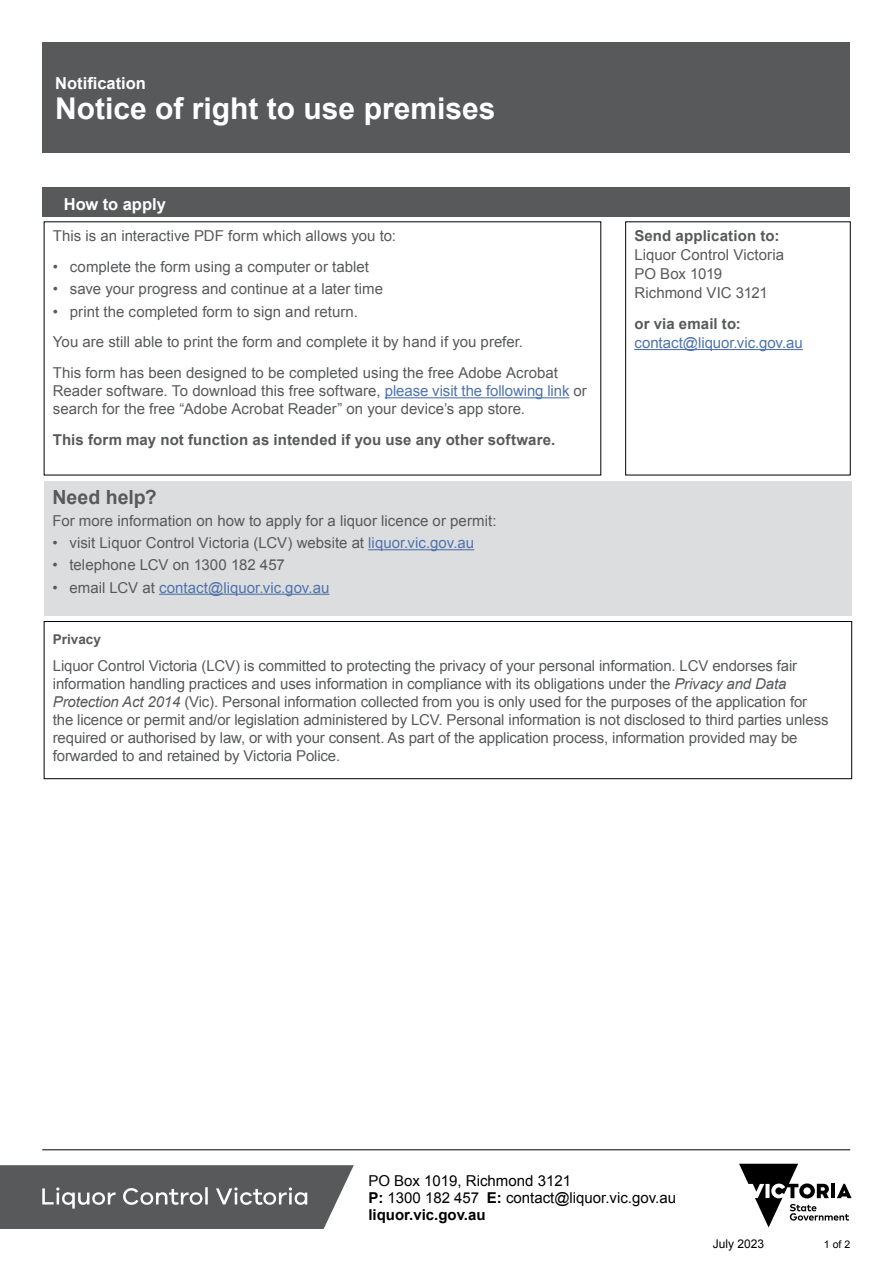
<style>
.page{position:relative;width:893px;height:1263px;background:#fff}
.page>*{position:absolute;margin:0;border:0;box-sizing:border-box;transform-origin:0 0}
.t1{font:700 30px "Arial";color:#fff}
.t2{font:700 19.5px "Arial";color:#58595b}
.t3{font:700 16.5px "Arial";color:#fff}
.t4{font:15px/18px "Arial";letter-spacing:-.01em;color:#58595b}
.t5{font:700 15px "Arial";letter-spacing:.01em;color:#58595b}
.t6{font:15px/17.2px "Arial";color:#000}
.t7{font:15px "Arial";color:#4f73ad}
.t8{font:700 13.5px "Arial";color:#58595b}
.t9{font:12px "Arial";color:#000}
.t10{font:10.5px "Arial";color:#000}
.s1{color:#4f73ad}
.s2{color:#58595b}
.s3{font-style:italic}
.s4{font-weight:700}
</style>
<div class="page">
<svg style="left:739px;top:1164px;width:113px;height:63px"></svg>
<hr style="left:42px;top:1149px;width:808px;height:1px;background:#000">
<svg style="left:0;top:1165px;width:354px;height:64px;background:#696a6c"></svg>
<div style="left:43px;top:43px;width:807px;height:110px;background:#58595b"></div>
<hr style="left:634px;top:349px;width:169px;height:1px;background:#4f73ad">
<div style="left:43px;top:187px;width:807px;height:30px;background:#58595b"></div>
<div style="left:44px;top:481px;width:808px;height:135px;background:#dcddde"></div>
<hr style="left:368px;top:549px;width:106px;height:1px;background:#4f73ad">
<hr style="left:159px;top:594px;width:170px;height:1px;background:#4f73ad">
<hr style="left:385px;top:397px;width:184px;height:1px;background:#4f73ad">
<div style="left:44px;top:621px;width:808px;height:158px;border:1px solid #000"></div>
<p class="t3" style="left:55px;top:73px;width:92px">Notification</p>
<h1 class="t1" style="left:55px;top:89px;width:442px">Notice of right to use premises</h1>
<p class="t3" style="left:64px;top:193px;width:104px">How to apply</p>
<p class="t4" style="left:53px;top:227px;width:345px">This is an interactive PDF form which allows you to:</p>
<p class="t4" style="left:53px;top:258px;width:318px">• complete the form using a computer or tablet</p>
<p class="t4" style="left:53px;top:280px;width:332px">• save your progress and continue at a later time</p>
<p class="t4" style="left:53px;top:296px;width:507px;line-height:30.8px">• print the completed form to sign and return.<br>You are still able to print the form and complete it by hand if you prefer.<br>This form has been designed to be completed using the free Adobe Acrobat</p>
<p class="t4" style="left:53px;top:382px;width:536px">Reader software. To download this free software, <span class="s1">please visit the following link</span> or search for the free “Adobe Acrobat Reader” on your device’s app store.</p>
<p class="t5" style="left:53px;top:430px;width:504px">This form may not function as intended if you use any other software.</p>
<h2 class="t2" style="left:52px;top:484px;width:106px">Need help?</h2>
<p class="t4" style="left:52px;top:512px;width:446px">For more information on how to apply for a liquor licence or permit:</p>
<p class="t4" style="left:52px;top:534px;width:423px">• visit Liquor Control Victoria (LCV) website at <span class="s1">liquor.vic.gov.au</span></p>
<p class="t4" style="left:52px;top:556px;width:234px">• telephone LCV on 1300 182 457</p>
<p class="t7" style="left:52px;top:577px;width:278px"><span class="s2">• email LCV at</span> contact@liquor.vic.gov.au</p>
<p class="t5" style="left:634px;top:226px;width:146px">Send application to:</p>
<p class="t4" style="left:634px;top:246px;width:151px;line-height:18.8px">Liquor Control Victoria<br>PO Box 1019<br>Richmond VIC 3121</p>
<p class="t5" style="left:634px;top:314px;width:108px">or via email to:</p>
<p class="t7" style="left:634px;top:333px;width:170px">contact@liquor.vic.gov.au</p>
<p class="t8" style="left:53px;top:631px;width:50px">Privacy</p>
<p class="t4" style="left:53px;top:657px;width:777px">Liquor Control Victoria (LCV) is committed to protecting the privacy of your personal information. LCV endorses fair information handling practices and uses information in compliance with its obligations under the <span class="s3">Privacy and Data Protection Act 2014</span> (Vic). Personal information collected from you is only used for the purposes of the application for the licence or permit and/or legislation administered by LCV. Personal information is not disclosed to third parties unless required or authorised by law, or with your consent. As part of the application process, information provided may be forwarded to and retained by Victoria Police.</p>
<p class="t6" style="left:368px;top:1172px;width:309px">PO Box 1019, Richmond 3121<br><span class="s4">P:</span> 1300 182 457 <span class="s4">E:</span> contact@liquor.vic.gov.au <span class="s4">liquor.vic.gov.au</span></p>
<p class="t9" style="left:713px;top:1236px;width:53px">July 2023</p>
<p class="t10" style="left:824px;top:1237px;width:28px">1 of 2</p>
</div>
